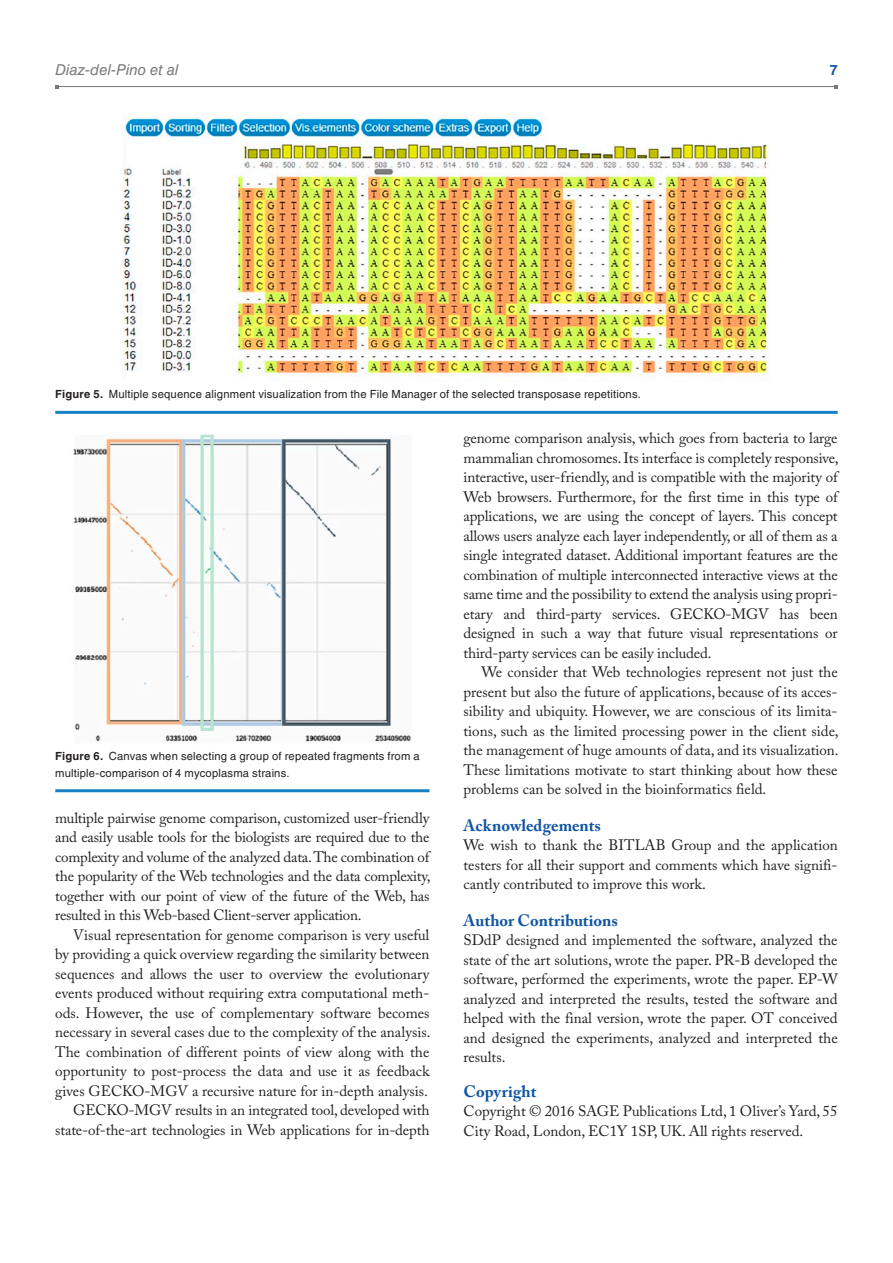
<style>
.page{position:relative;width:893px;height:1263px;background:#fff}
.page>*{position:absolute;margin:0;border:0;box-sizing:border-box;transform-origin:0 0}
.t1{font:700 16.5px "Adobe Caslon Pro";letter-spacing:.005em;color:#1055a4}
.t2{font:15px/19.5px "Adobe Caslon Pro";color:#231f20;text-align:justify}
.t3{font:italic 15px "Helvetica LT Std";color:#76787b}
.t4{font:700 14.25px "Helvetica LT Std";color:#1055a4}
.t5{font:11.25px/16.5px "Helvetica LT Std";letter-spacing:.015em;color:#231f20}
.s1{font-weight:700}
</style>
<div class="page">
<hr style="left:57px;top:86px;width:779px;height:1px;background:#76787b">
<hr style="left:55px;top:411px;width:783px;height:3px;background:#1582c5">
<img style="left:122px;top:115px;width:648px;height:266px">
<hr style="left:55px;top:789px;width:374px;height:3px;background:#1582c5">
<img style="left:73px;top:434px;width:339px;height:308px">
<p class="t3" style="left:55px;top:61px;width:125px">Diaz-del-Pino et al</p>
<p class="t4" style="left:830px;top:61px;width:9px">7</p>
<p class="t5" style="left:55px;top:386px;width:587px"><span class="s1">Figure 5.</span> Multiple sequence alignment visualization from the File Manager of the selected transposase repetitions.</p>
<p class="t5" style="left:55px;top:748px;width:366px"><span class="s1">Figure 6.</span> Canvas when selecting a group of repeated fragments from a multiple-comparison of 4 mycoplasma strains.</p>
<p class="t2" style="left:55px;top:808px;width:377px">multiple pairwise genome comparison, customized user-friendly and easily usable tools for the biologists are required due to the complexity and volume of the analyzed data. The combination of the popularity of the Web technologies and the data complexity, together with our point of view of the future of the Web, has resulted in this Web-based Client-server application.</p>
<p class="t2" style="left:55px;top:925px;width:377px;text-align:right">Visual representation for genome comparison is very useful<br>by providing a quick overview regarding the similarity between sequences and allows the user to overview the evolutionary events produced without requiring extra computational meth&shy;ods. However, the use of complementary software becomes necessary in several cases due to the complexity of the analysis.<br>The combination of different points of view along with the opportunity to post-process the data and use it as feedback gives GECKO-MGV a recursive nature for in-depth analysis.<br>GECKO-MGV results in an integrated tool, developed with state-of-the-art technologies in Web applications for in-depth</p>
<p class="t2" style="left:463px;top:428px;width:377px">genome comparison analysis, which goes from bacteria to large mammalian chromosomes. Its interface is completely responsive, interactive, user-friendly, and is compatible with the majority of Web browsers. Furthermore, for the first time in this type of applications, we are using the concept of layers. This concept allows users analyze each layer independently, or all of them as a single integrated dataset. Additional important features are the combination of multiple interconnected interactive views at the same time and the possibility to extend the analysis using propri&shy;etary and third-party services. GECKO-MGV has been designed in such a way that future visual representations or third-party services can be easily included.</p>
<p class="t2" style="left:463px;top:662px;width:377px;text-indent:18px">We consider that Web technologies represent not just the present but also the future of applications, because of its acces&shy;sibility and ubiquity. However, we are conscious of its limita&shy;tions, such as the limited processing power in the client side, the management of huge amounts of data, and its visualization.<br>These limitations motivate to start thinking about how these problems can be solved in the bioinformatics field.</p>
<p class="t1" style="left:463px;top:815px;width:139px">Acknowledgements</p>
<p class="t2" style="left:463px;top:835px;width:376px">We wish to thank the BITLAB Group and the application testers for all their support and comments which have signifi&shy;cantly contributed to improve this work.</p>
<p class="t1" style="left:463px;top:910px;width:156px">Author Contributions</p>
<p class="t2" style="left:463px;top:930px;width:376px">SDdP designed and implemented the software, analyzed the state of the art solutions, wrote the paper. PR-B developed the software, performed the experiments, wrote the paper. EP-W analyzed and interpreted the results, tested the software and helped with the final version, wrote the paper. OT conceived and designed the experiments, analyzed and interpreted the results.</p>
<p class="t1" style="left:463px;top:1081px;width:74px">Copyright</p>
<p class="t2" style="left:463px;top:1101px;width:376px">Copyright © 2016 SAGE Publications Ltd, 1 Oliver’s Yard, 55<br>City Road, London, EC1Y 1SP, UK. All rights reserved.</p>
</div>
